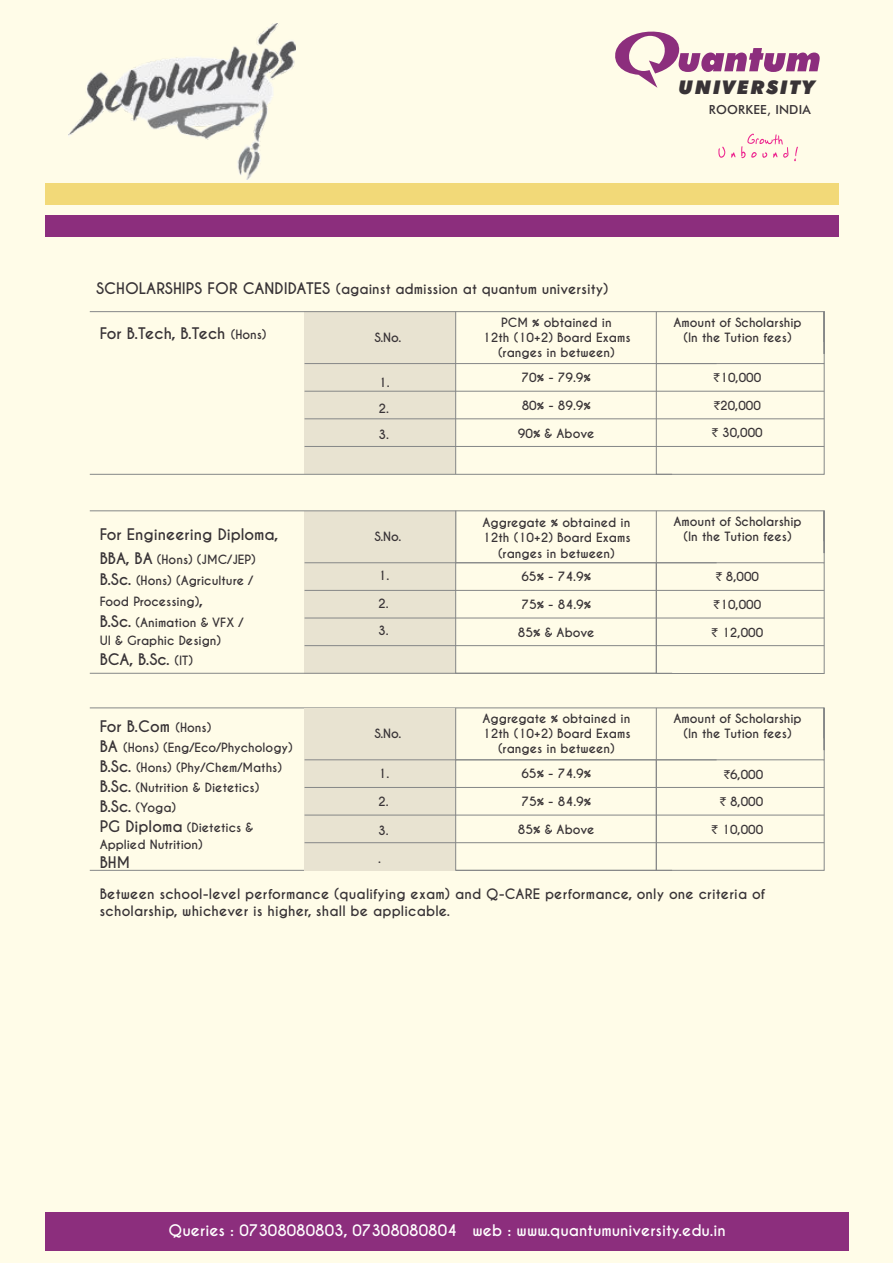
<style>
.page{position:relative;width:893px;height:1263px;background:#fffce8}
.page>*{position:absolute;margin:0;border:0;box-sizing:border-box;transform-origin:0 0}
.t1{font:italic 900 18.9px "Futura BT";letter-spacing:.105em;color:#383336}
.t2{font:700 15px "Caviar Dreams";color:#383336}
.t3{font:700 15px "Caviar Dreams";color:#fff}
.t4{font:700 13.5px/17.1px "Caviar Dreams";letter-spacing:.01em;color:#383336}
.t5{font:500 12.6px "Futura BT";letter-spacing:.015em;color:#383336}
.t6{font:700 12px/15.1px "Caviar Dreams";color:#383336;text-align:center}
.t7{font:700 11.85px "Caviar Dreams";color:#383336}
.s1{font-size:15px}
.s2{font-size:12px}
.s3{font-family:"Rupee Foradian";font-weight:400;font-size:12px}
</style>
<div class="page">
<div style="left:305px;top:312px;width:151px;height:162px;background:#e8e3d1"></div>
<hr style="left:305px;top:446px;width:519px;height:1px;background:#858787">
<hr style="left:305px;top:418px;width:519px;height:1px;background:#858787">
<hr style="left:305px;top:391px;width:519px;height:1px;background:#858787">
<hr style="left:305px;top:363px;width:412px;height:1px;background:#858787">
<hr style="left:90px;top:311px;width:734px;height:1px;background:#858787">
<hr style="left:90px;top:707px;width:734px;height:1px;background:#858787">
<hr style="left:90px;top:474px;width:582px;height:1px;background:#858787">
<hr style="left:90px;top:870px;width:582px;height:1px;background:#858787">
<div style="left:656px;top:363px;width:168px;height:112px;border:1px solid #858787"></div>
<div style="left:656px;top:562px;width:168px;height:112px;border:1px solid #858787"></div>
<div style="left:656px;top:759px;width:168px;height:112px;border:1px solid #858787"></div>
<hr style="left:455px;top:312px;width:1px;height:162px;background:#858787">
<div style="left:305px;top:511px;width:151px;height:162px;background:#e8e3d1"></div>
<div style="left:305px;top:708px;width:151px;height:162px;background:#e8e3d1"></div>
<hr style="left:824px;top:312px;width:1px;height:52px;background:#858787">
<hr style="left:824px;top:511px;width:1px;height:52px;background:#858787">
<hr style="left:824px;top:708px;width:1px;height:52px;background:#858787">
<hr style="left:656px;top:312px;width:1px;height:52px;background:#858787">
<hr style="left:656px;top:511px;width:1px;height:52px;background:#858787">
<hr style="left:656px;top:708px;width:1px;height:52px;background:#858787">
<div style="left:45px;top:1212px;width:803px;height:39px;background:#8c2e7d"></div>
<hr style="left:305px;top:645px;width:519px;height:1px;background:#858787">
<hr style="left:305px;top:618px;width:519px;height:1px;background:#858787">
<hr style="left:305px;top:590px;width:519px;height:1px;background:#858787">
<hr style="left:305px;top:562px;width:412px;height:1px;background:#858787">
<hr style="left:305px;top:787px;width:519px;height:1px;background:#858787">
<hr style="left:305px;top:759px;width:412px;height:1px;background:#858787">
<hr style="left:305px;top:815px;width:519px;height:1px;background:#858787">
<hr style="left:305px;top:842px;width:519px;height:1px;background:#858787">
<div style="left:455px;top:759px;width:202px;height:112px;border:1px solid #858787"></div>
<hr style="left:455px;top:708px;width:1px;height:52px;background:#858787">
<hr style="left:90px;top:673px;width:582px;height:1px;background:#858787">
<hr style="left:90px;top:510px;width:734px;height:1px;background:#858787">
<div style="left:455px;top:562px;width:202px;height:112px;border:1px solid #858787"></div>
<hr style="left:455px;top:511px;width:1px;height:52px;background:#858787">
<svg style="left:615px;top:31px;width:205px;height:57px"></svg>
<svg style="left:794px;top:147px;width:4px;height:14px"></svg>
<svg style="left:741px;top:134px;width:47px;height:24px"></svg>
<svg style="left:731px;top:152px;width:4px;height:6px"></svg>
<svg style="left:718px;top:147px;width:7px;height:11px"></svg>
<div style="left:45px;top:183px;width:793px;height:21px;background:#f2d978"></div>
<div style="left:45px;top:215px;width:793px;height:22px;background:#8c2e7d"></div>
<img style="left:68px;top:23px;width:227px;height:156px">
<h1 class="t1" style="left:679px;top:80px;width:138px">UNIVERSITY</h1>
<p class="t5" style="left:709px;top:105px;width:103px">ROORKEE, INDIA</p>
<p class="t4" style="left:96px;top:281px;width:514px"><span class="s1">SCHOLARSHIPS FOR CANDIDATES</span> (against admission at quantum university)</p>
<p class="t2" style="left:100px;top:328px;width:168px">For B.Tech, B.Tech <span class="s2">(Hons)</span></p>
<p class="t2" style="left:100px;top:528px;width:180px">For Engineering Diploma,</p>
<p class="t6" style="left:100px;top:549px;width:158px;line-height:21px;text-align:left"><span class="s1">BBA, BA</span> (Hons) (JMC/JEP)<br><span class="s1">B.Sc.</span> (Hons) (Agriculture /<br>Food Processing)<span class="s1">,<br>B.Sc.</span> (Animation &amp; VFX /</p>
<p class="t6" style="left:100px;top:633px;width:123px">UI &amp; Graphic Design)</p>
<p class="t2" style="left:100px;top:653px;width:95px">BCA, B.Sc. <span class="s2">(IT)</span></p>
<p class="t6" style="left:374px;top:331px;width:29px">S.No.</p>
<p class="t6" style="left:378px;top:370px;width:13px;line-height:26.2px;text-align:justify">1.<br>2.<br>3.</p>
<p class="t6" style="left:374px;top:530px;width:29px">S.No.</p>
<p class="t6" style="left:378px;top:569px;width:13px">1.</p>
<p class="t6" style="left:378px;top:596px;width:12px">2.</p>
<p class="t6" style="left:378px;top:624px;width:12px">3.</p>
<p class="t6" style="left:482px;top:315px;width:150px">PCM % obtained in<br>12th (10+2) Board Exams (ranges in between)</p>
<p class="t6" style="left:522px;top:371px;width:71px">70% - 79.9%</p>
<p class="t6" style="left:522px;top:399px;width:71px">80% - 89.9%</p>
<p class="t6" style="left:518px;top:426px;width:78px">90% &amp; Above</p>
<p class="t6" style="left:482px;top:516px;width:150px">Aggregate % obtained in<br>12th (10+2) Board Exams (ranges in between)</p>
<p class="t6" style="left:521px;top:570px;width:71px">65% - 74.9%</p>
<p class="t6" style="left:521px;top:598px;width:71px">75% - 84.9%</p>
<p class="t6" style="left:518px;top:626px;width:78px">85% &amp; Above</p>
<p class="t6" style="left:673px;top:316px;width:130px">Amount of Scholarship (In the Tution fees)</p>
<p class="t7" style="left:714px;top:373px;width:49px"><span class="s3">`</span>10,000</p>
<p class="t7" style="left:714px;top:400px;width:48px"><span class="s3">`</span>20,000</p>
<p class="t7" style="left:712px;top:428px;width:52px"><span class="s3">`</span> 30,000</p>
<p class="t6" style="left:673px;top:515px;width:130px">Amount of Scholarship (In the Tution fees)</p>
<p class="t7" style="left:716px;top:572px;width:44px"><span class="s3">`</span> 8,000</p>
<p class="t7" style="left:714px;top:600px;width:49px"><span class="s3">`</span>10,000</p>
<p class="t7" style="left:712px;top:628px;width:53px"><span class="s3">`</span> 12,000</p>
<p class="t6" style="left:673px;top:712px;width:130px">Amount of Scholarship (In the Tution fees)</p>
<p class="t6" style="left:482px;top:712px;width:150px">Aggregate % obtained in<br>12th (10+2) Board Exams (ranges in between)</p>
<p class="t2" style="left:100px;top:720px;width:113px">For B.Com <span class="s2">(Hons)</span></p>
<p class="t6" style="left:100px;top:738px;width:195px;line-height:20px;text-align:left"><span class="s1">BA</span> (Hons) (Eng/Eco/Phychology)<br><span class="s1">B.Sc.</span> (Hons) (Phy/Chem/Maths)<br><span class="s1">B.Sc.</span> (Nutrition &amp; Dietetics)<br><span class="s1">B.Sc.</span> (Yoga)<br><span class="s1">PG Diploma</span> (Dietetics &amp;</p>
<p class="t6" style="left:100px;top:838px;width:105px">Applied Nutrition)</p>
<p class="t2" style="left:100px;top:856px;width:32px">BHM</p>
<p class="t4" style="left:100px;top:886px;width:667px">Between school-level performance (qualifying exam) and Q-CARE performance, only one criteria of scholarship, whichever is higher, shall be applicable.</p>
<p class="t6" style="left:374px;top:727px;width:29px">S.No.</p>
<p class="t6" style="left:378px;top:766px;width:13px">1.</p>
<p class="t6" style="left:378px;top:795px;width:12px">2.</p>
<p class="t6" style="left:378px;top:823px;width:12px">3.</p>
<p class="t6" style="left:378px;top:852px;width:4px">.</p>
<p class="t6" style="left:521px;top:767px;width:71px">65% - 74.9%</p>
<p class="t6" style="left:521px;top:795px;width:71px">75% - 84.9%</p>
<p class="t6" style="left:518px;top:823px;width:78px">85% &amp; Above</p>
<p class="t7" style="left:724px;top:769px;width:41px"><span class="s3">`</span>6,000</p>
<p class="t7" style="left:720px;top:797px;width:44px"><span class="s3">`</span> 8,000</p>
<p class="t7" style="left:712px;top:825px;width:53px"><span class="s3">`</span> 10,000</p>
<p class="t3" style="left:169px;top:1225px;width:559px">Queries : 07308080803, 07308080804 web : www.quantumuniversity.edu.in</p>
</div>
